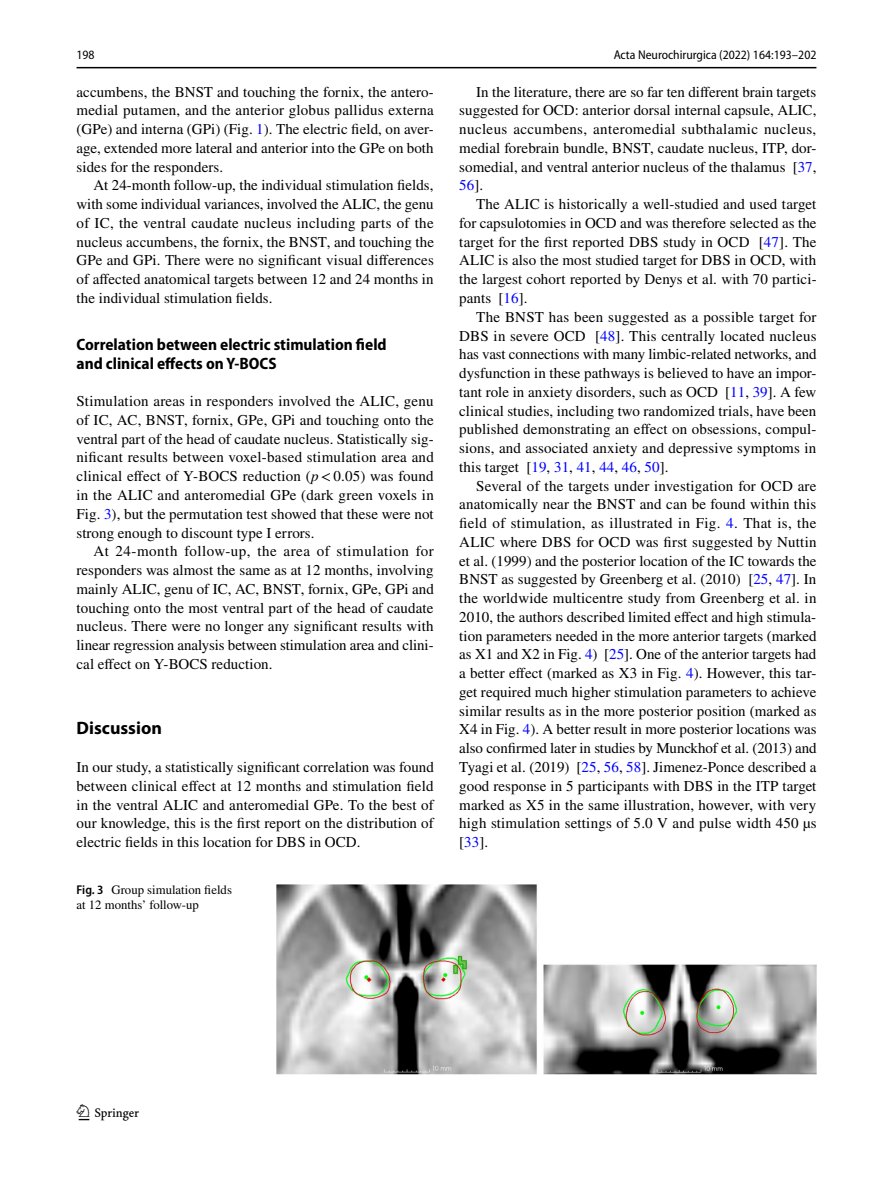
<style>
.page{position:relative;width:893px;height:1187px;background:#fff}
.page>*{position:absolute;margin:0;border:0;box-sizing:border-box;transform-origin:0 0}
.t1{font:22.5px "Springnew Regular 2";color:#000}
.t2{font:700 18px "Myriad Pro";color:#000}
.t3{font:700 semi-condensed 16.5px/18.8px "Myriad Pro";color:#000}
.t4{font:15px/18.8px "STIX";letter-spacing:.005em;color:#000;text-align:justify}
.t5{font:12.75px/15px "STIX";color:#000}
.t6{font:12.75px "Myriad Pro Semi Cn 3";color:#000}
.t7{font:semi-condensed 12.75px "Myriad Pro";color:#000}
.s1{color:#00f}
.s2{font-style:italic}
.s3{font-family:"Myriad Pro";font-weight:600;font-stretch:semi-condensed}
</style>
<div class="page">
<hr style="left:77px;top:67px;width:739px;height:1px;background:#000">
<img style="left:276px;top:884px;width:540px;height:189px">
<p class="t7" style="left:77px;top:48px;width:20px">198</p>
<p class="t6" style="left:614px;top:48px;width:204px">Acta Neurochirurgica (2022) 164:193–202</p>
<p class="t4" style="left:77px;top:83px;width:359px">accumbens, the BNST and touching the fornix, the antero&shy;medial putamen, and the anterior globus pallidus externa (GPe) and interna (GPi) (Fig. <span class="s1">1</span>). The electric field, on aver&shy;age, extended more lateral and anterior into the GPe on both sides for the responders.</p>
<p class="t4" style="left:77px;top:177px;width:359px;text-indent:17px">At 24-month follow-up, the individual stimulation fields, with some individual variances, involved the ALIC, the genu of IC, the ventral caudate nucleus including parts of the nucleus accumbens, the fornix, the BNST, and touching the GPe and GPi. There were no significant visual differences of affected anatomical targets between 12 and 24 months in the individual stimulation fields.</p>
<p class="t3" style="left:77px;top:335px;width:312px">Correlation between electric stimulation field and clinical effects on Y‑BOCS</p>
<p class="t4" style="left:77px;top:393px;width:359px">Stimulation areas in responders involved the ALIC, genu of IC, AC, BNST, fornix, GPe, GPi and touching onto the ventral part of the head of caudate nucleus. Statistically sig&shy;nificant results between voxel-based stimulation area and clinical effect of Y-BOCS reduction (<span class="s2">p</span>&lt;0.05) was found in the ALIC and anteromedial GPe (dark green voxels in Fig. <span class="s1">3</span>), but the permutation test showed that these were not strong enough to discount type I errors.</p>
<p class="t4" style="left:77px;top:543px;width:359px;text-indent:17px">At 24-month follow-up, the area of stimulation for responders was almost the same as at 12 months, involving mainly ALIC, genu of IC, AC, BNST, fornix, GPe, GPi and touching onto the most ventral part of the head of caudate nucleus. There were no longer any significant results with linear regression analysis between stimulation area and clini&shy;cal effect on Y-BOCS reduction.</p>
<p class="t2" style="left:77px;top:716px;width:87px">Discussion</p>
<p class="t4" style="left:77px;top:758px;width:359px">In our study, a statistically significant correlation was found between clinical effect at 12 months and stimulation field in the ventral ALIC and anteromedial GPe. To the best of our knowledge, this is the first report on the distribution of electric fields in this location for DBS in OCD.</p>
<p class="t5" style="left:77px;top:882px;width:157px"><span class="s3">Fig. 3</span> Group simulation fields at 12 months’ follow-up</p>
<p class="t4" style="left:459px;top:83px;width:359px;text-indent:17px">In the literature, there are so far ten different brain targets suggested for OCD: anterior dorsal internal capsule, ALIC, nucleus accumbens, anteromedial subthalamic nucleus, medial forebrain bundle, BNST, caudate nucleus, ITP, dor&shy;somedial, and ventral anterior nucleus of the thalamus [<span class="s1">37</span>, <span class="s1">56</span>].</p>
<p class="t4" style="left:459px;top:196px;width:359px;text-indent:17px">The ALIC is historically a well-studied and used target for capsulotomies in OCD and was therefore selected as the target for the first reported DBS study in OCD [<span class="s1">47</span>]. The ALIC is also the most studied target for DBS in OCD, with the largest cohort reported by Denys et al. with 70 partici&shy;pants [<span class="s1">16</span>].</p>
<p class="t4" style="left:459px;top:308px;width:359px;text-indent:17px">The BNST has been suggested as a possible target for DBS in severe OCD [<span class="s1">48</span>]. This centrally located nucleus has vast connections with many limbic-related networks, and dysfunction in these pathways is believed to have an impor&shy;tant role in anxiety disorders, such as OCD [<span class="s1">11</span>, <span class="s1">39</span>]. A few clinical studies, including two randomized trials, have been published demonstrating an effect on obsessions, compul&shy;sions, and associated anxiety and depressive symptoms in this target [<span class="s1">19</span>, <span class="s1">31</span>, <span class="s1">41</span>, <span class="s1">44</span>, <span class="s1">46</span>, <span class="s1">50</span>].</p>
<p class="t4" style="left:459px;top:477px;width:359px;text-indent:17px">Several of the targets under investigation for OCD are anatomically near the BNST and can be found within this field of stimulation, as illustrated in Fig. <span class="s1">4</span>. That is, the ALIC where DBS for OCD was first suggested by Nuttin et al. (1999) and the posterior location of the IC towards the BNST as suggested by Greenberg et al. (2010) [<span class="s1">25</span>, <span class="s1">47</span>]. In the worldwide multicentre study from Greenberg et al. in 2010, the authors described limited effect and high stimula&shy;tion parameters needed in the more anterior targets (marked as X1 and X2 in Fig. <span class="s1">4</span>) [<span class="s1">25</span>]. One of the anterior targets had a better effect (marked as X3 in Fig. <span class="s1">4</span>). However, this tar&shy;get required much higher stimulation parameters to achieve similar results as in the more posterior position (marked as X4 in Fig. <span class="s1">4</span>). A better result in more posterior locations was also confirmed later in studies by Munckhof et al. (2013) and Tyagi et al. (2019) [<span class="s1">25</span>, <span class="s1">56</span>, <span class="s1">58</span>]. Jimenez-Ponce described a good response in 5 participants with DBS in the ITP target marked as X5 in the same illustration, however, with very high stimulation settings of 5.0 V and pulse width 450 µs [<span class="s1">33</span>].</p>
<h1 class="t1" style="left:79px;top:1104px;width:62px">1 3</h1>
</div>
